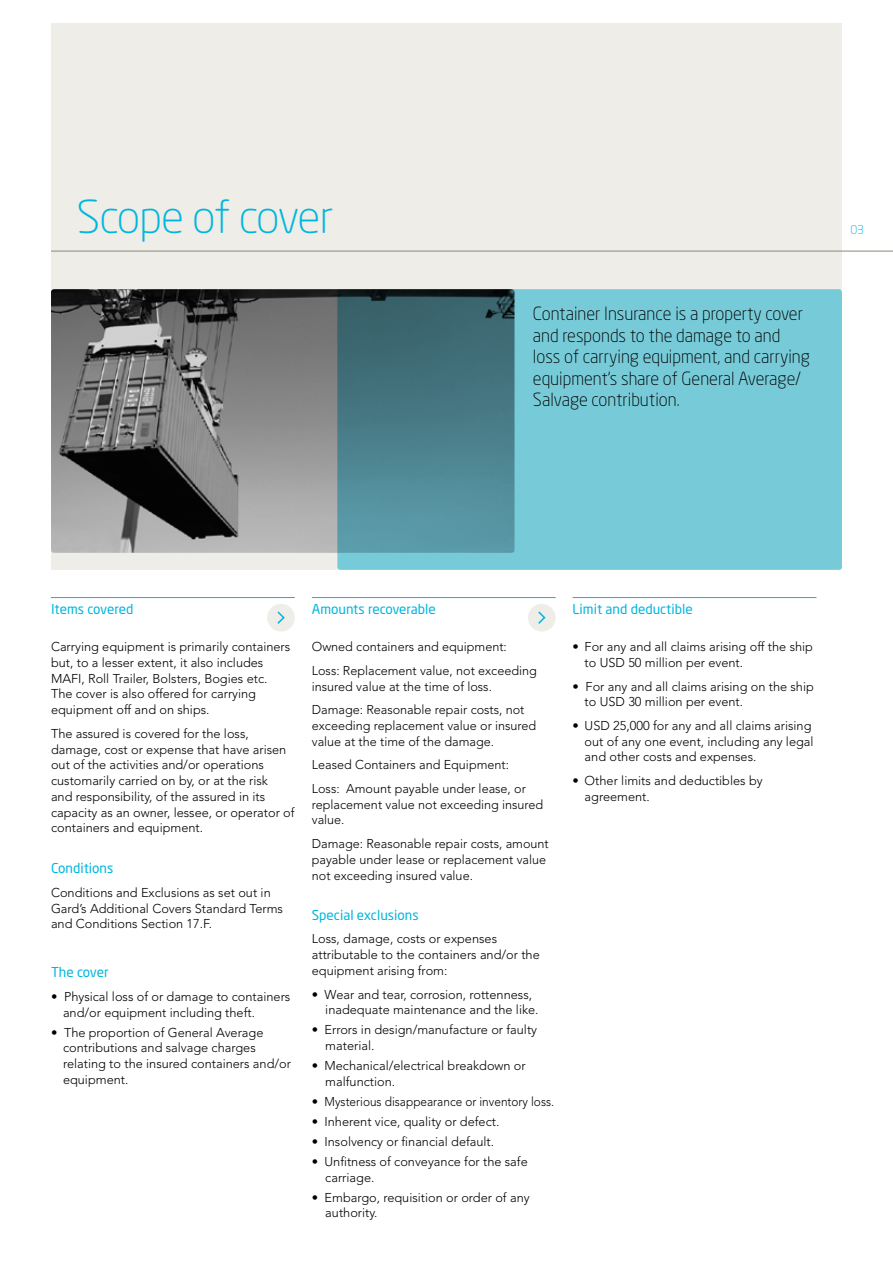
<style>
.page{position:relative;width:893px;height:1263px;background:#fff}
.page>*{position:absolute;margin:0;border:0;box-sizing:border-box;transform-origin:0 0}
.t1{font:300 45px "Neo Sans Std";letter-spacing:-.04em;color:#00b6de}
.t2{font:300 18px/21.6px "Neo Sans Std";color:#000;scale:.95 1}
.t3{font:13.5px "Neo Sans Std";color:#00b6de}
.t4{font:300 12.75px/15.8px "Avenir LT Std";color:#000}
.t5{font:300 12px "Neo Sans Std";color:#00b6de}
</style>
<div class="page">
<div style="left:51px;top:23px;width:791px;height:547px;background:#eeede8"></div>
<hr style="left:51px;top:251px;width:842px;height:1px;background:#898875">
<img style="left:51px;top:289px;width:287px;height:264px">
<hr style="left:51px;top:597px;width:244px;height:1px;background:#00b6de">
<hr style="left:312px;top:597px;width:244px;height:1px;background:#00b6de">
<div style="left:267px;top:604px;width:28px;height:27px;background:#eeede8;border-radius:50%"></div>
<svg style="left:277px;top:611px;width:8px;height:13px"></svg>
<div style="left:528px;top:604px;width:28px;height:27px;background:#eeede8;border-radius:50%"></div>
<svg style="left:538px;top:611px;width:8px;height:13px"></svg>
<svg style="left:337px;top:289px;width:505px;height:281px;background:#67b0bc"></svg>
<hr style="left:573px;top:597px;width:243px;height:1px;background:#00b6de">
<h1 class="t1" style="left:77px;top:190px;width:259px">Scope of cover</h1>
<h2 class="t2" style="left:533px;top:302px;width:293px">Container Insurance is a property cover and responds to the damage to and loss of carrying equipment, and carrying equipment’s share of General Average/ Salvage contribution.</h2>
<p class="t5" style="left:850px;top:222px;width:15px">03</p>
<p class="t3" style="left:51px;top:601px;width:84px">Items covered</p>
<p class="t4" style="left:51px;top:639px;width:241px">Carrying equipment is primarily containers but, to a lesser extent, it also includes MAFI, Roll Trailer, Bolsters, Bogies etc.<br>The cover is also offered for carrying equipment off and on ships.</p>
<p class="t4" style="left:51px;top:726px;width:245px">The assured is covered for the loss, damage, cost or expense that have arisen out of the activities and/or operations customarily carried on by, or at the risk<br>and responsibility, of the assured in its capacity as an owner, lessee, or operator of containers and equipment.</p>
<p class="t3" style="left:51px;top:860px;width:64px">Conditions</p>
<p class="t4" style="left:51px;top:885px;width:233px">Conditions and Exclusions as set out in<br>Gard’s Additional Covers Standard Terms and Conditions Section 17.F.</p>
<p class="t3" style="left:51px;top:964px;width:59px">The cover</p>
<p class="t4" style="left:63px;top:988px;width:229px;text-indent:-12px">• Physical loss of or damage to containers and/or equipment including theft.</p>
<p class="t4" style="left:63px;top:1024px;width:229px;text-indent:-12px">• The proportion of General Average contributions and salvage charges relating to the insured containers and/or equipment.</p>
<p class="t3" style="left:312px;top:601px;width:126px">Amounts recoverable</p>
<p class="t4" style="left:312px;top:635px;width:226px;line-height:23.7px">Owned containers and equipment:<br>Loss: Replacement value, not exceeding</p>
<p class="t4" style="left:312px;top:674px;width:214px;line-height:23.7px">insured value at the time of loss.<br>Damage: Reasonable repair costs, not</p>
<p class="t4" style="left:312px;top:718px;width:226px">exceeding replacement value or insured value at the time of the damage.</p>
<p class="t4" style="left:312px;top:753px;width:216px;line-height:23.7px">Leased Containers and Equipment:<br>Loss: Amount payable under lease, or</p>
<p class="t4" style="left:312px;top:796px;width:233px">replacement value not exceeding insured value.</p>
<p class="t4" style="left:312px;top:836px;width:238px">Damage: Reasonable repair costs, amount payable under lease or replacement value not exceeding insured value.</p>
<p class="t3" style="left:312px;top:906px;width:108px">Special exclusions</p>
<p class="t4" style="left:312px;top:931px;width:229px">Loss, damage, costs or expenses attributable to the containers and/or the equipment arising from:</p>
<p class="t4" style="left:325px;top:986px;width:215px;text-indent:-13px">• Wear and tear, corrosion, rottenness, inadequate maintenance and the like.</p>
<p class="t4" style="left:325px;top:1022px;width:213px;text-indent:-13px">• Errors in design/manufacture or faulty material.</p>
<p class="t4" style="left:325px;top:1058px;width:202px;text-indent:-13px">• Mechanical/electrical breakdown or malfunction.</p>
<p class="t4" style="left:312px;top:1093px;width:244px">• Mysterious disappearance or inventory loss.</p>
<p class="t4" style="left:312px;top:1113px;width:189px">• Inherent vice, quality or defect.</p>
<p class="t4" style="left:312px;top:1133px;width:184px">• Insolvency or financial default.</p>
<p class="t4" style="left:325px;top:1153px;width:204px;text-indent:-13px">• Unfitness of conveyance for the safe carriage.</p>
<p class="t4" style="left:325px;top:1189px;width:206px;text-indent:-13px">• Embargo, requisition or order of any authority.</p>
<p class="t3" style="left:573px;top:601px;width:122px">Limit and deductible</p>
<p class="t4" style="left:585px;top:639px;width:230px;text-indent:-12px">• For any and all claims arising off the ship to USD 50 million per event.</p>
<p class="t4" style="left:585px;top:678px;width:231px;text-indent:-12px">• For any and all claims arising on the ship to USD 30 million per event.</p>
<p class="t4" style="left:585px;top:718px;width:230px;text-indent:-12px">• USD 25,000 for any and all claims arising out of any one event, including any legal and other costs and expenses.</p>
<p class="t4" style="left:585px;top:773px;width:180px;text-indent:-12px">• Other limits and deductibles by agreement.</p>
</div>
